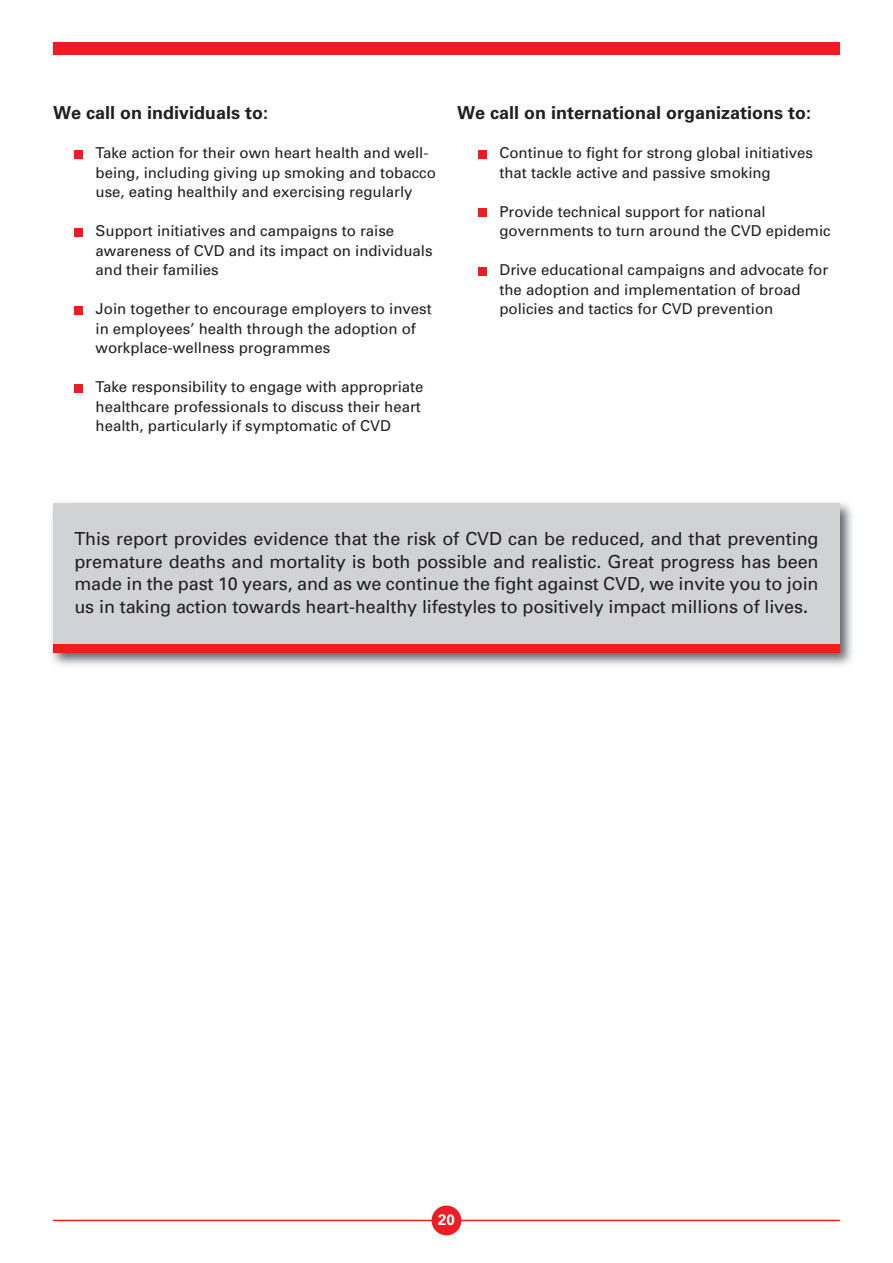
<style>
.page{position:relative;width:893px;height:1263px;background:#fff}
.page>*{position:absolute;margin:0;border:0;box-sizing:border-box;transform-origin:0 0}
.t1{font:18px/22.5px "Univers";letter-spacing:-.005em;color:#231f20;text-align:justify}
.t2{font:700 18px "Univers";color:#231f20}
.t3{font:15px/19.5px "Univers";color:#231f20}
.t4{font:700 15px "Univers";color:#fff}
.s1{font-weight:700}
</style>
<div class="page">
<hr style="left:53px;top:1220px;width:787px;height:1px;background:#ee1d23">
<div style="left:432px;top:1205px;width:29px;height:30px;background:#ee1d23;border-radius:50%"></div>
<div style="left:53px;top:43px;width:787px;height:12px;background:#ee1d23"></div>
<img style="left:51px;top:503px;width:802px;height:163px">
<div style="left:53px;top:503px;width:787px;height:149px;background:#d1d2d4"></div>
<div style="left:53px;top:644px;width:787px;height:9px;background:#ee1d23"></div>
<div style="left:478px;top:267px;width:9px;height:8px;background:#ee1d23"></div>
<div style="left:478px;top:208px;width:9px;height:9px;background:#ee1d23"></div>
<div style="left:478px;top:150px;width:9px;height:8px;background:#ee1d23"></div>
<div style="left:74px;top:384px;width:9px;height:8px;background:#ee1d23"></div>
<div style="left:74px;top:306px;width:9px;height:8px;background:#ee1d23"></div>
<div style="left:74px;top:228px;width:9px;height:8px;background:#ee1d23"></div>
<div style="left:74px;top:150px;width:9px;height:8px;background:#ee1d23"></div>
<p class="t2" style="left:53px;top:103px;width:217px">We call on individuals to:</p>
<p class="t3" style="left:96px;top:145px;width:342px">Take action for their own heart health and well&shy;being, including giving up smoking and tobacco use, eating healthily and exercising regularly</p>
<p class="t3" style="left:96px;top:223px;width:339px">Support initiatives and campaigns to raise awareness of CVD and its impact on individuals and their families</p>
<p class="t3" style="left:96px;top:301px;width:338px">Join together to encourage employers to invest in employees’ health through the adoption of workplace-wellness programmes</p>
<p class="t3" style="left:96px;top:379px;width:329px">Take responsibility to engage with appropriate healthcare professionals to discuss their heart health, particularly if symptomatic of CVD</p>
<p class="t2" style="left:457px;top:103px;width:356px">We call on international organizations to:</p>
<p class="t3" style="left:499px;top:145px;width:315px">Continue to fight for strong global initiatives that tackle active and passive smoking</p>
<p class="t3" style="left:499px;top:203px;width:333px">Provide technical support for national governments to turn around the CVD epidemic</p>
<p class="t3" style="left:499px;top:262px;width:330px">Drive educational campaigns and advocate for the adoption and implementation of broad policies and tactics for CVD prevention</p>
<p class="t1" style="left:74px;top:529px;width:746px">This report provides evidence that the risk of CVD can be reduced, and that preventing premature deaths and mortality is both possible and realistic. Great progress has been made in the past 10 years, and as we continue the fight against CVD, we invite you to join us in taking action towards heart-healthy lifestyles to positively impact millions of lives<span class="s1">.</span></p>
<p class="t4" style="left:438px;top:1211px;width:18px">20</p>
</div>
